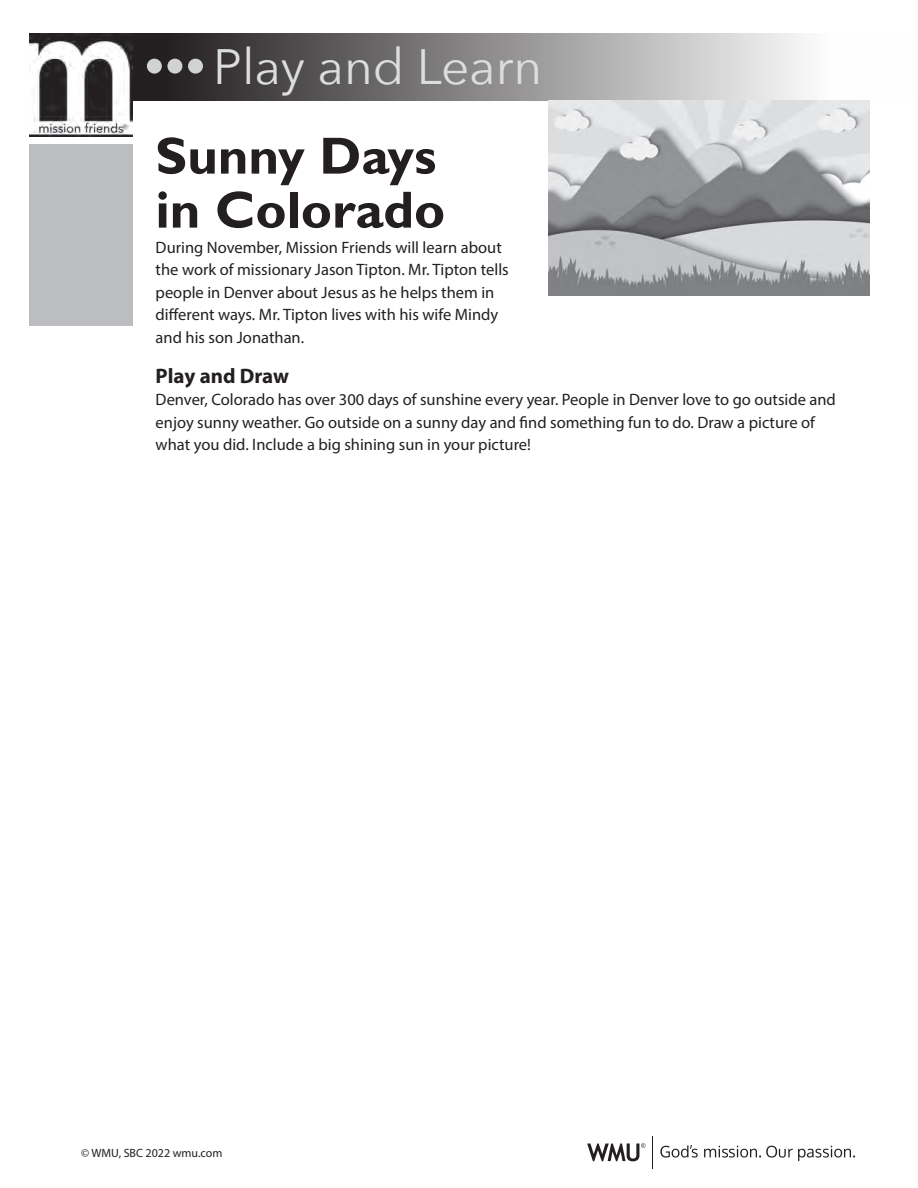
<style>
.page{position:relative;width:918px;height:1188px;background:#fff}
.page>*{position:absolute;margin:0;border:0;box-sizing:border-box;transform-origin:0 0}
.t1{font:700 52.5px "Gill Sans";color:#231f20}
.t2{font:49.5px "Avenir Next";color:#dcdddf}
.t3{font:700 21px "Myriad Pro";color:#231f20}
.t4{font:16.5px/22.5px "Myriad Pro";color:#231f20}
.t5{font:12px "Myriad Pro";color:#231f20}
</style>
<div class="page">
<div style="left:129px;top:33px;width:789px;height:67px;background:linear-gradient(to right,#1c1819,#fff)"></div>
<div style="left:188px;top:59px;width:15px;height:15px;background:#d1d2d4;border-radius:50%"></div>
<div style="left:167px;top:59px;width:15px;height:15px;background:#d1d2d4;border-radius:50%"></div>
<div style="left:147px;top:59px;width:15px;height:15px;background:#d1d2d4;border-radius:50%"></div>
<img style="left:30px;top:33px;width:103px;height:103px">
<div style="left:30px;top:145px;width:103px;height:181px;background:#bcbdc0"></div>
<hr style="left:652px;top:1136px;width:1px;height:33px;background:#231f20">
<svg style="left:587px;top:1143px;width:59px;height:18px"></svg>
<svg style="left:660px;top:1145px;width:38px;height:13px"></svg>
<svg style="left:704px;top:1146px;width:151px;height:15px"></svg>
<img style="left:549px;top:100px;width:321px;height:196px">
<p class="t2" style="left:213px;top:25px;width:331px">Play and Learn</p>
<p class="t1" style="left:156px;top:125px;width:282px">Sunny Days</p>
<p class="t1" style="left:156px;top:179px;width:291px">in Colorado</p>
<p class="t4" style="left:156px;top:236px;width:355px">During November, Mission Friends will learn about the work of missionary Jason Tipton. Mr. Tipton tells people in Denver about Jesus as he helps them in different ways. Mr. Tipton lives with his wife Mindy and his son Jonathan.</p>
<p class="t3" style="left:156px;top:362px;width:135px">Play and Draw</p>
<p class="t4" style="left:156px;top:388px;width:682px">Denver, Colorado has over 300 days of sunshine every year. People in Denver love to go outside and enjoy sunny weather. Go outside on a sunny day and find something fun to do. Draw a picture of what you did. Include a big shining sun in your picture!</p>
<p class="t5" style="left:81px;top:1145px;width:143px">© WMU, SBC 2022 wmu.com</p>
</div>
